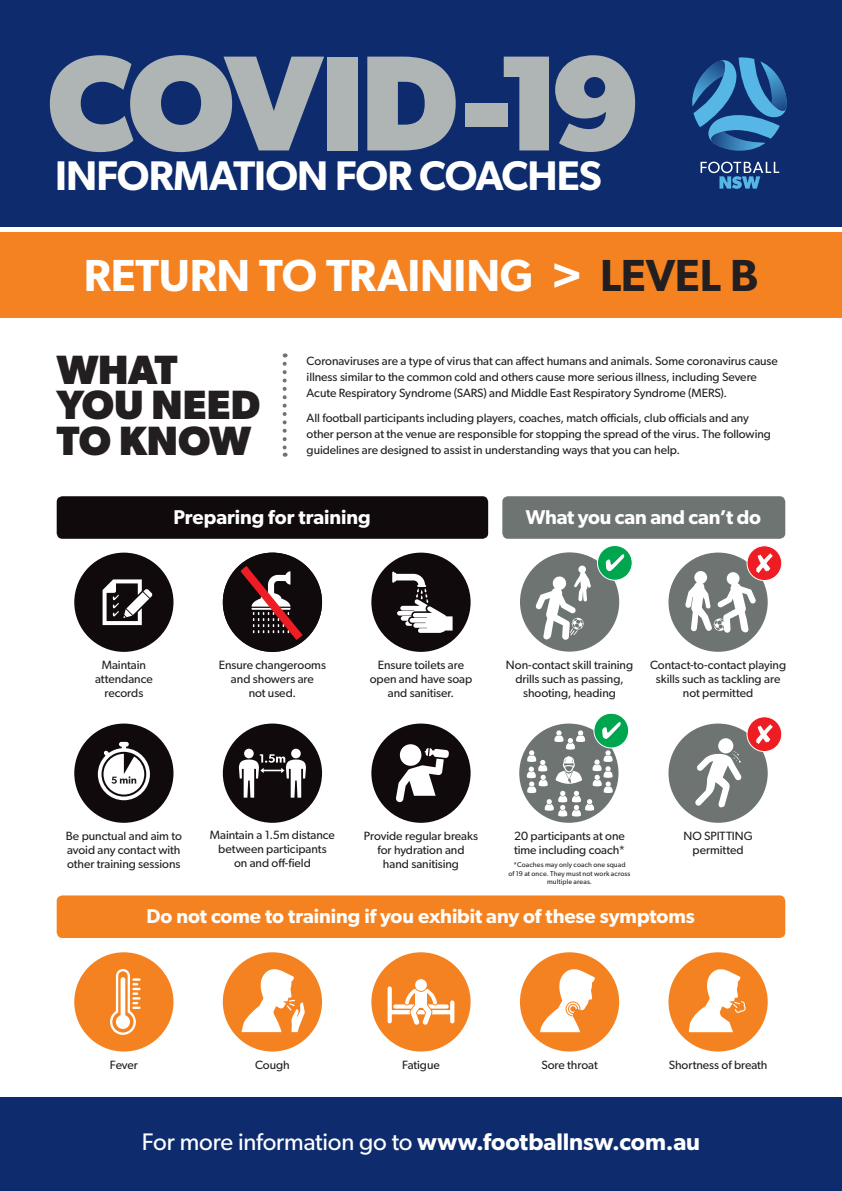
<style>
.page{position:relative;width:842px;height:1191px;background:#fff}
.page>*{position:absolute;margin:0;border:0;box-sizing:border-box;transform-origin:0 0}
.t1{font:700 136px "Gibson";letter-spacing:-.045em;color:#afb5b4}
.t2{font:600 45px "Gibson";letter-spacing:-.005em;color:#fff}
.t3{font:600 41.5px "Gibson";letter-spacing:-.02em;color:#fff}
.t4{font:700 41px/35.5px "Gibson";letter-spacing:-.005em;color:#231f20}
.t5{font:24px "Gibson";letter-spacing:-.005em;color:#fff}
.t6{font:600 20px "Gibson";letter-spacing:-.005em;color:#fff}
.t7{font:12px/14px "Gibson";letter-spacing:-.005em;color:#231f20;text-align:center}
.t8{font:7px/8.5px "Gibson";letter-spacing:.02em;color:#231f20;text-align:center}
.s1{color:#231f20}
.s2{font-weight:600}
</style>
<div class="page">
<div style="left:519px;top:723px;width:99px;height:100px;background:#6d7471;border-radius:50%"></div>
<div style="left:57px;top:496px;width:431px;height:43px;background:#110a0c;border-radius:6px"></div>
<div style="left:502px;top:496px;width:283px;height:43px;background:#6d7471;border-radius:6px"></div>
<svg style="left:283px;top:364px;width:4px;height:93px"></svg>
<div style="left:74px;top:552px;width:99px;height:100px;background:#110a0c;border-radius:50%"></div>
<div style="left:520px;top:552px;width:99px;height:99px;background:#6d7471;border-radius:50%"></div>
<div style="left:371px;top:552px;width:100px;height:100px;background:#110a0c;border-radius:50%"></div>
<div style="left:223px;top:723px;width:99px;height:100px;background:#110a0c;border-radius:50%"></div>
<div style="left:668px;top:723px;width:100px;height:100px;background:#6d7471;border-radius:50%"></div>
<div style="left:668px;top:552px;width:100px;height:100px;background:#6d7471;border-radius:50%"></div>
<div style="left:223px;top:552px;width:99px;height:100px;background:#110a0c;border-radius:50%"></div>
<div style="left:74px;top:723px;width:99px;height:100px;background:#110a0c;border-radius:50%"></div>
<div style="left:371px;top:723px;width:100px;height:100px;background:#110a0c;border-radius:50%"></div>
<svg style="left:392px;top:571px;width:61px;height:62px"></svg>
<svg style="left:98px;top:742px;width:52px;height:58px"></svg>
<svg style="left:244px;top:748px;width:10px;height:10px"></svg>
<svg style="left:291px;top:748px;width:10px;height:10px"></svg>
<svg style="left:238px;top:754px;width:68px;height:43px"></svg>
<svg style="left:535px;top:565px;width:56px;height:75px"></svg>
<div style="left:718px;top:738px;width:15px;height:15px;background:#fff;border-radius:50%"></div>
<svg style="left:695px;top:751px;width:47px;height:56px"></svg>
<div style="left:747px;top:717px;width:35px;height:34px;background:#ee1d23;border-radius:50%"></div>
<div style="left:746px;top:716px;width:36px;height:36px;border:1px solid #fff;border-radius:50%"></div>
<svg style="left:756px;top:724px;width:17px;height:20px"></svg>
<div style="left:747px;top:546px;width:35px;height:34px;background:#ee1d23;border-radius:50%"></div>
<div style="left:746px;top:545px;width:36px;height:36px;border:1px solid #fff;border-radius:50%"></div>
<svg style="left:685px;top:553px;width:88px;height:79px"></svg>
<svg style="left:594px;top:713px;width:35px;height:35px"></svg>
<div style="left:593px;top:712px;width:36px;height:36px;border:1px solid #fff;border-radius:50%"></div>
<svg style="left:527px;top:722px;width:94px;height:94px"></svg>
<svg style="left:597px;top:545px;width:35px;height:35px"></svg>
<div style="left:597px;top:545px;width:36px;height:36px;border:1px solid #fff;border-radius:50%"></div>
<svg style="left:606px;top:554px;width:18px;height:23px"></svg>
<svg style="left:230px;top:558px;width:82px;height:92px"></svg>
<div style="left:223px;top:552px;width:99px;height:100px;border:5px solid #110a0c;border-radius:50%"></div>
<svg style="left:396px;top:744px;width:53px;height:58px"></svg>
<svg style="left:103px;top:579px;width:49px;height:46px"></svg>
<div style="left:0;top:232px;width:842px;height:85px;background:#f58220"></div>
<div style="left:57px;top:895px;width:728px;height:43px;background:#f58220;border-radius:6px"></div>
<div style="left:74px;top:952px;width:99px;height:99px;background:#f58220;border-radius:50%"></div>
<div style="left:223px;top:952px;width:99px;height:99px;background:#f58220;border-radius:50%"></div>
<div style="left:371px;top:952px;width:100px;height:99px;background:#f58220;border-radius:50%"></div>
<div style="left:520px;top:952px;width:99px;height:99px;background:#f58220;border-radius:50%"></div>
<div style="left:668px;top:952px;width:100px;height:99px;background:#f58220;border-radius:50%"></div>
<svg style="left:110px;top:969px;width:31px;height:65px"></svg>
<div style="left:415px;top:979px;width:12px;height:12px;background:#fff;border-radius:50%"></div>
<svg style="left:388px;top:986px;width:66px;height:38px"></svg>
<svg style="left:241px;top:969px;width:64px;height:63px"></svg>
<svg style="left:689px;top:969px;width:57px;height:63px"></svg>
<svg style="left:540px;top:969px;width:55px;height:63px"></svg>
<div style="left:566px;top:1001px;width:14px;height:15px;border:1px solid #f58220;border-radius:50%"></div>
<div style="left:568px;top:1004px;width:10px;height:9px;border:1px solid #f58220;border-radius:50%"></div>
<div style="left:0;top:0;width:842px;height:227px;background:#0d2b6d"></div>
<div style="left:0;top:1097px;width:842px;height:94px;background:#0d2b6d"></div>
<svg style="left:700px;top:162px;width:79px;height:27px"></svg>
<svg style="left:692px;top:57px;width:95px;height:94px"></svg>
<p class="t1" style="left:47px;top:23px;width:596px">COVID-19</p>
<p class="t3" style="left:55px;top:151px;width:548px">INFORMATION FOR COACHES</p>
<p class="t2" style="left:84px;top:248px;width:675px">RETURN TO TRAINING &gt; <span class="s1">LEVEL B</span></p>
<p class="t4" style="left:57px;top:351px;width:205px">WHAT<br>YOU NEED<br>TO KNOW</p>
<p class="t7" style="left:307px;top:353px;width:473px;line-height:16px;text-align:left">Coronaviruses are a type of virus that can affect humans and animals. Some coronavirus cause illness similar to the common cold and others cause more serious illness, including Severe<br>Acute Respiratory Syndrome (SARS) and Middle East Respiratory Syndrome (MERS).</p>
<p class="t7" style="left:307px;top:409px;width:466px;line-height:16px;text-align:left">All football participants including players, coaches, match officials, club officials and any other person at the venue are responsible for stopping the spread of the virus. The following guidelines are designed to assist in understanding ways that you can help.</p>
<p class="t6" style="left:174px;top:505px;width:199px">Preparing for training</p>
<p class="t6" style="left:526px;top:505px;width:237px">What you can and can’t do</p>
<p class="t7" style="left:95px;top:658px;width:59px">Maintain attendance records</p>
<p class="t7" style="left:506px;top:658px;width:129px">Non-contact skill training drills such as passing, shooting, heading</p>
<p class="t7" style="left:650px;top:658px;width:138px">Contact-to-contact playing skills such as tackling are not permitted</p>
<p class="t7" style="left:219px;top:658px;width:109px">Ensure changerooms and showers are<br>not used.</p>
<p class="t7" style="left:370px;top:658px;width:104px">Ensure toilets are open and have soap and sanitiser.</p>
<p class="t7" style="left:210px;top:828px;width:127px">Maintain a 1.5m distance between participants<br>on and off-field</p>
<p class="t7" style="left:66px;top:829px;width:117px;text-align:justify">Be punctual and aim to avoid any contact with other training sessions</p>
<p class="t7" style="left:364px;top:829px;width:116px">Provide regular breaks for hydration and hand sanitising</p>
<p class="t7" style="left:514px;top:829px;width:112px;text-align:left">20 participants at one time including coach*</p>
<p class="t8" style="left:508px;top:860px;width:123px">*Coaches may only coach one squad<br>of 19 at once. They must not work across multiple areas.</p>
<p class="t7" style="left:683px;top:829px;width:71px">NO SPITTING permitted</p>
<p class="t6" style="left:147px;top:904px;width:550px">Do not come to training if you exhibit any of these symptoms</p>
<p class="t7" style="left:110px;top:1057px;width:29px">Fever</p>
<p class="t7" style="left:255px;top:1057px;width:36px">Cough</p>
<p class="t7" style="left:402px;top:1057px;width:39px">Fatigue</p>
<p class="t7" style="left:541px;top:1057px;width:58px">Sore throat</p>
<p class="t7" style="left:669px;top:1057px;width:100px">Shortness of breath</p>
<p class="t5" style="left:142px;top:1127px;width:560px">For more information go to <span class="s2">www.footballnsw.com.au</span></p>
</div>
